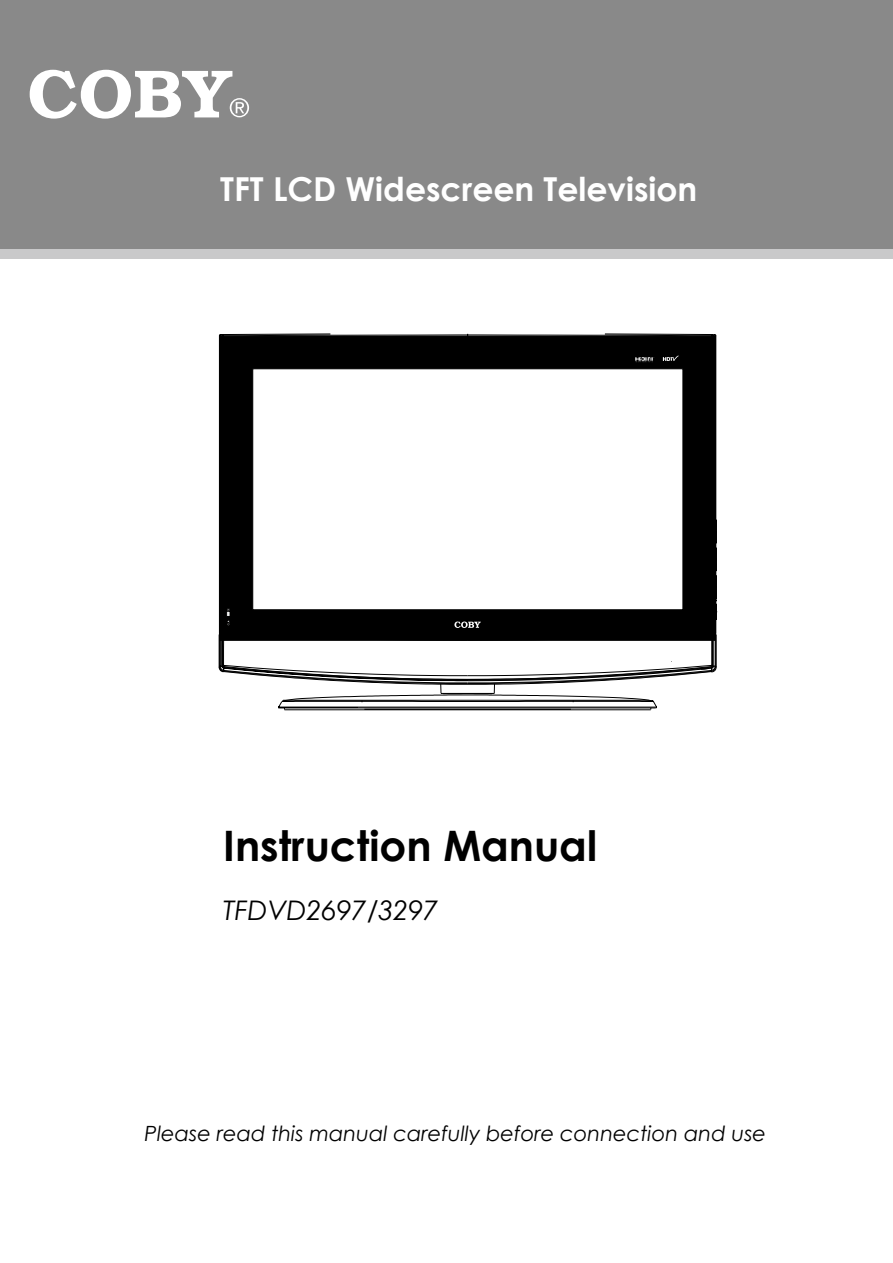
<style>
.page{position:relative;width:893px;height:1263px;background:#fff}
.page>*{position:absolute;margin:0;border:0;box-sizing:border-box;transform-origin:0 0}
.t1{font:700 42px "Century Gothic";color:#000}
.t2{font:700 33px "Century Gothic";color:#fff}
.t3{font:italic 27px "Century Gothic";color:#000}
.t4{font:italic 21px "Century Gothic";color:#000}
</style>
<div class="page">
<div style="left:0;top:66px;width:893px;height:193px;background:#c9c9ca"></div>
<div style="left:0;top:0;width:893px;height:248px;background:#898989"></div>
<svg style="left:30px;top:70px;width:219px;height:49px"></svg>
<svg style="left:219px;top:334px;width:498px;height:376px"></svg>
<h2 class="t2" style="left:220px;top:164px;width:479px">TFT LCD Widescreen Television</h2>
<h1 class="t1" style="left:223px;top:814px;width:375px">Instruction Manual</h1>
<p class="t3" style="left:223px;top:891px;width:217px">TFDVD2697/3297</p>
<p class="t4" style="left:145px;top:1118px;width:623px">Please read this manual carefully before connection and use</p>
</div>
